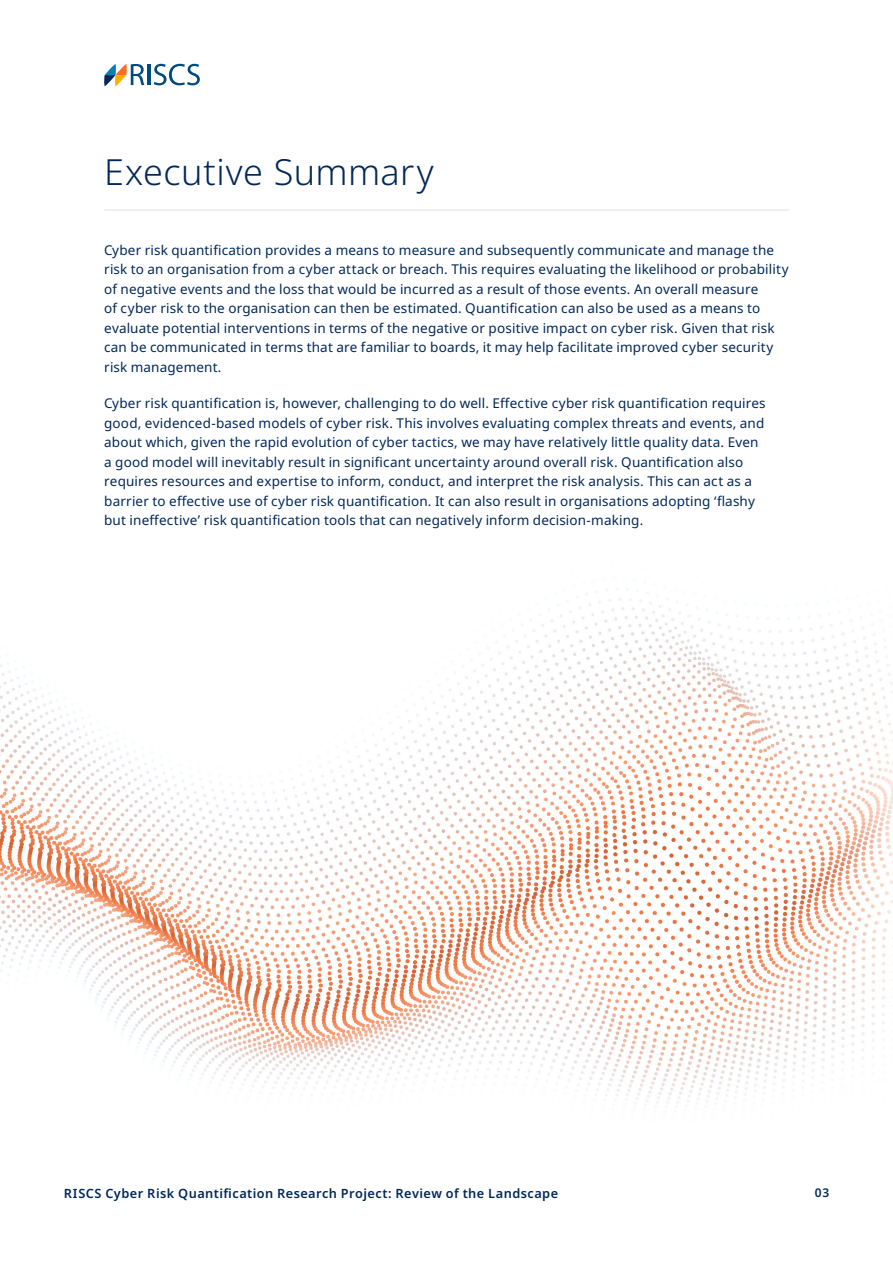
<style>
.page{position:relative;width:893px;height:1263px;background:#fff}
.page>*{position:absolute;margin:0;border:0;box-sizing:border-box;transform-origin:0 0}
.t1{font:300 36px "Noto Sans";letter-spacing:.015em;color:#022859}
.t2{font:13.5px/19.5px "Noto Sans";letter-spacing:.01em;color:#022859}
.t3{font:600 12.75px "Noto Sans";letter-spacing:.035em;color:#022859}
.t4{font:600 12px "Noto Sans";color:#022859}
</style>
<div class="page">
<svg style="left:104px;top:64px;width:40px;height:22px"></svg>
<hr style="left:147px;top:64px;width:3px;height:21px;background:#004b80">
<svg style="left:154px;top:64px;width:46px;height:21px"></svg>
<img style="left:0;top:578px;width:893px;height:525px">
<hr style="left:105px;top:209px;width:683px;height:2px;background:#ededed">
<h1 class="t1" style="left:104px;top:147px;width:331px">Executive Summary</h1>
<p class="t2" style="left:104px;top:240px;width:686px">Cyber risk quantification provides a means to measure and subsequently communicate and manage the risk to an organisation from a cyber attack or breach. This requires evaluating the likelihood or probability of negative events and the loss that would be incurred as a result of those events. An overall measure<br>of cyber risk to the organisation can then be estimated. Quantification can also be used as a means to evaluate potential interventions in terms of the negative or positive impact on cyber risk. Given that risk can be communicated in terms that are familiar to boards, it may help facilitate improved cyber security risk management.</p>
<p class="t2" style="left:104px;top:394px;width:663px">Cyber risk quantification is, however, challenging to do well. Effective cyber risk quantification requires good, evidenced-based models of cyber risk. This involves evaluating complex threats and events, and about which, given the rapid evolution of cyber tactics, we may have relatively little quality data. Even a good model will inevitably result in significant uncertainty around overall risk. Quantification also requires resources and expertise to inform, conduct, and interpret the risk analysis. This can act as a barrier to effective use of cyber risk quantification. It can also result in organisations adopting ‘flashy but ineffective’ risk quantification tools that can negatively inform decision-making.</p>
<p class="t3" style="left:64px;top:1184px;width:496px">RISCS Cyber Risk Quantification Research Project: Review of the Landscape</p>
<p class="t4" style="left:815px;top:1184px;width:16px">03</p>
</div>
